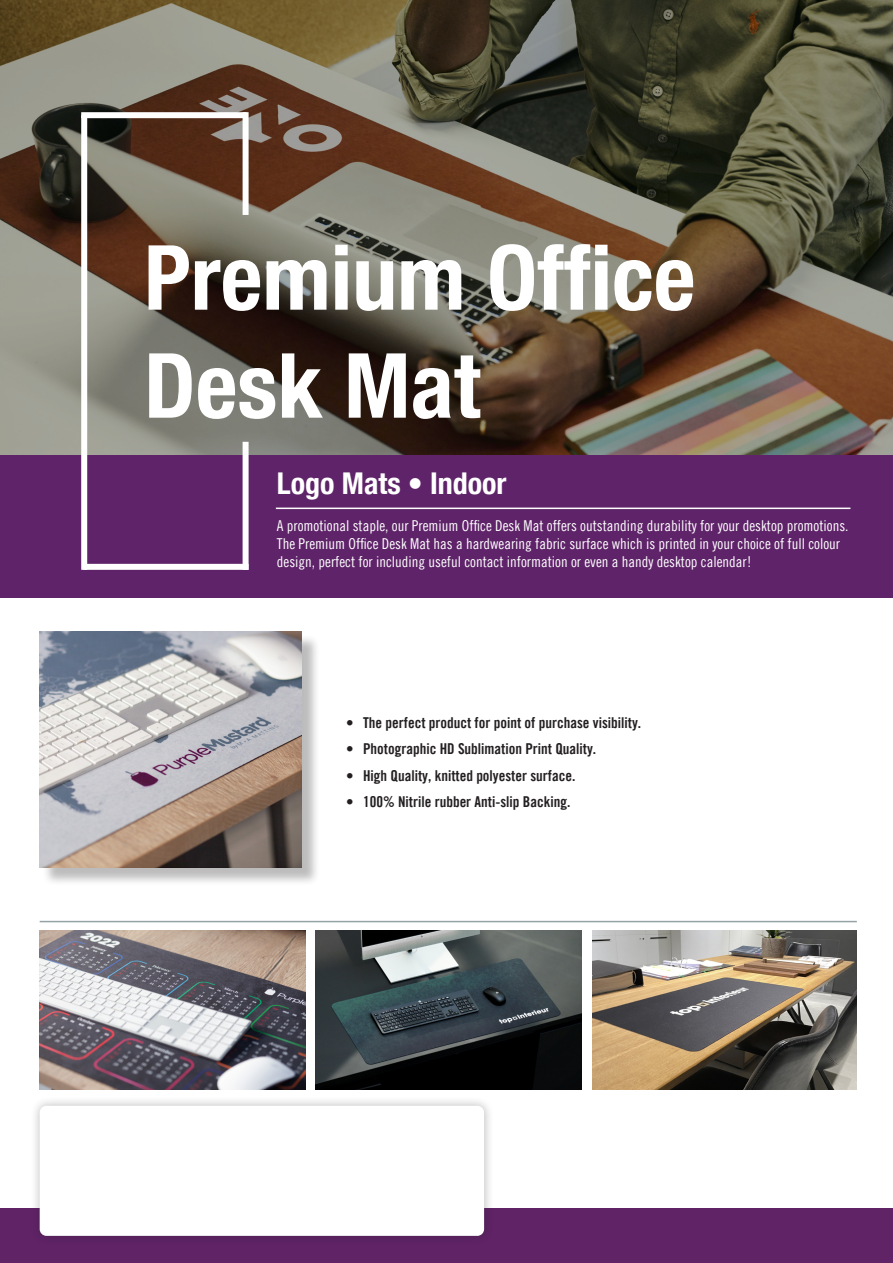
<style>
.page{position:relative;width:893px;height:1263px;background:#fff}
.page>*{position:absolute;margin:0;border:0;box-sizing:border-box;transform-origin:0 0}
.t1{font:700 condensed 90px/108px "Helvetica Neue LT Pro";color:#fff}
.t2{font:700 condensed 30px "Helvetica Neue LT Pro";color:#fff}
.t3{font:15px/18px "Trade Gothic LT Pro Cn 18";color:#fff}
.t4{font:15px "Trade Gothic LT Pro Bd Cn 20";color:#231f20}
</style>
<div class="page">
<img style="left:40px;top:931px;width:266px;height:158px">
<img style="left:593px;top:931px;width:264px;height:158px">
<div style="left:42px;top:634px;width:278px;height:252px;background:#231f20;opacity:.3"></div>
<img style="left:40px;top:631px;width:261px;height:236px">
<img style="left:316px;top:931px;width:266px;height:158px">
<svg style="left:0;top:0;width:893px;height:455px;background:#645a49"></svg>
<div style="left:243px;top:112px;width:6px;height:103px;background:#fff"></div>
<div style="left:81px;top:112px;width:166px;height:6px;background:#fff"></div>
<hr style="left:40px;top:921px;width:817px;height:1px;background:#95a2a5">
<div style="left:0;top:455px;width:893px;height:142px;background:#5f2369"></div>
<div style="left:0;top:1209px;width:893px;height:54px;background:#5f2366"></div>
<div style="left:30px;top:1096px;width:464px;height:149px;background:#231f20;opacity:.3"></div>
<div style="left:40px;top:1106px;width:444px;height:130px;background:#fff;border-radius:7px"></div>
<div style="left:243px;top:442px;width:6px;height:128px;background:#fff"></div>
<div style="left:81px;top:115px;width:6px;height:455px;background:#fff"></div>
<div style="left:83px;top:564px;width:166px;height:6px;background:#fff"></div>
<hr style="left:276px;top:508px;width:574px;height:1px;background:#fff">
<h1 class="t1" style="left:144px;top:224px;width:553px">Premium Office<br>Desk Mat</h1>
<h2 class="t2" style="left:277px;top:465px;width:231px">Logo Mats • Indoor</h2>
<p class="t3" style="left:277px;top:516px;width:573px">A promotional staple, our Premium Office Desk Mat offers outstanding durability for your desktop promotions.<br>The Premium Office Desk Mat has a hardwearing fabric surface which is printed in your choice of full colour design, perfect for including useful contact information or even a handy desktop calendar!</p>
<p class="t4" style="left:346px;top:713px;width:297px">• The perfect product for point of purchase visibility.</p>
<p class="t4" style="left:346px;top:740px;width:252px">• Photographic HD Sublimation Print Quality.</p>
<p class="t4" style="left:346px;top:766px;width:231px">• High Quality, knitted polyester surface.</p>
<p class="t4" style="left:346px;top:793px;width:226px">• 100% Nitrile rubber Anti-slip Backing.</p>
</div>
